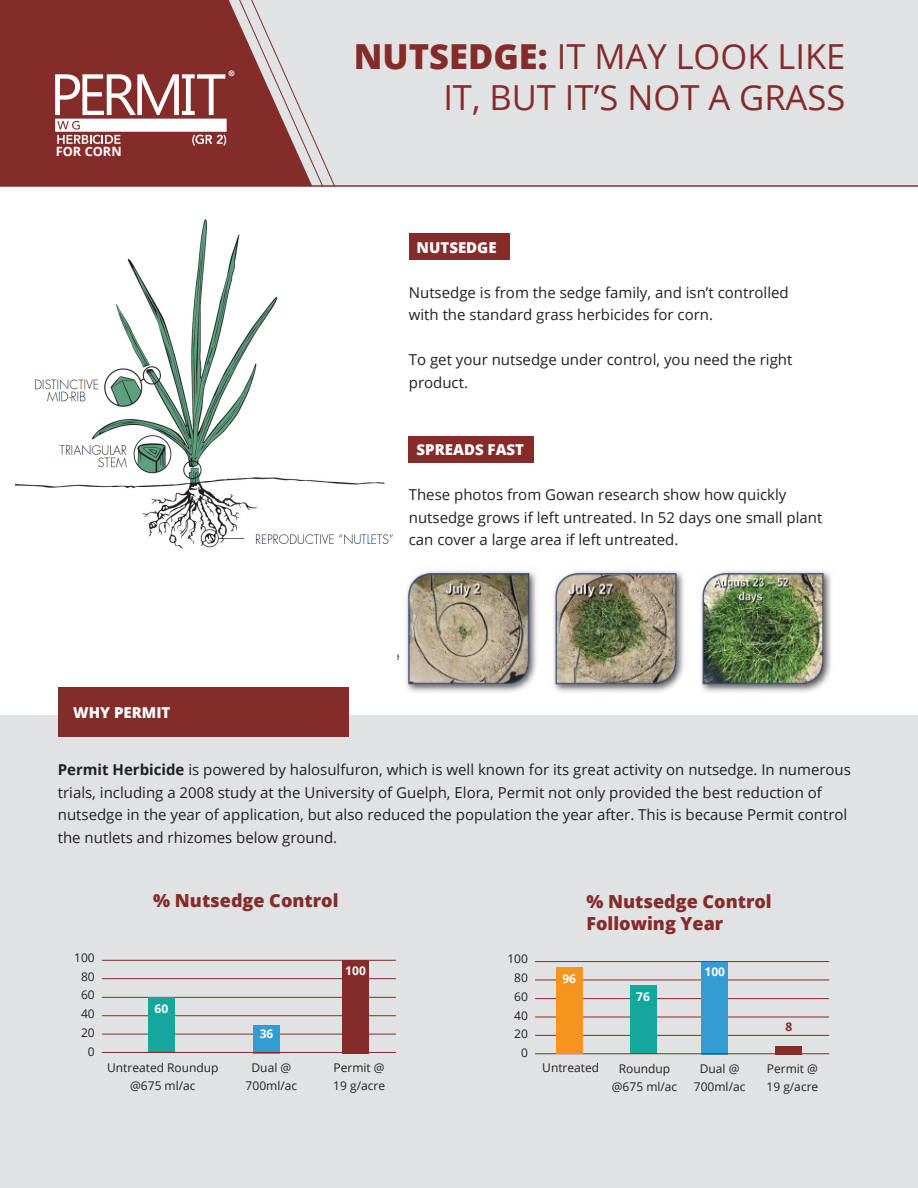
<style>
.page{position:relative;width:918px;height:1188px;background:#fff}
.page>*{position:absolute;margin:0;border:0;box-sizing:border-box;transform-origin:0 0}
.t1{font:34.5px/41.4px "Open Sans";color:#842c2a;text-align:right}
.t2{font:800 18px "Open Sans";color:#842c2a}
.t3{font:15px/22.5px "Open Sans";color:#231f20}
.t4{font:800 15px "Open Sans";color:#fff}
.t5{font:700 12.75px "Open Sans";color:#fff}
.t6{font:12px "Open Sans";color:#231f20}
.t7{font:700 12px "Open Sans";color:#fff}
.t8{font:700 12px "Open Sans";color:#842c2a}
.s1{font-weight:800}
.s2{font-weight:700}
</style>
<div class="page">
<div style="left:1px;top:0;width:917px;height:185px;background:#e1e2e4"></div>
<div style="left:0;top:0;width:55px;height:185px;background:#842c2a"></div>
<hr style="left:0;top:185px;width:918px;height:2px;background:#842c2a">
<img style="left:16px;top:219px;width:393px;height:330px">
<div style="left:409px;top:436px;width:125px;height:27px;background:#842c2a"></div>
<div style="left:409px;top:233px;width:101px;height:27px;background:#842c2a"></div>
<div style="left:0;top:716px;width:918px;height:472px;background:#e1e2e4"></div>
<div style="left:58px;top:687px;width:291px;height:50px;background:#842c2a"></div>
<svg style="left:55px;top:0;width:280px;height:187px"></svg>
<img style="left:398px;top:570px;width:434px;height:123px">
<hr style="left:102px;top:960px;width:294px;height:1px;background:#842c2a">
<hr style="left:102px;top:978px;width:294px;height:1px;background:#842c2a">
<hr style="left:102px;top:997px;width:294px;height:1px;background:#842c2a">
<hr style="left:102px;top:1015px;width:294px;height:1px;background:#842c2a">
<hr style="left:102px;top:1034px;width:294px;height:1px;background:#842c2a">
<div style="left:148px;top:997px;width:27px;height:56px;background:#14a79d"></div>
<div style="left:253px;top:1025px;width:27px;height:28px;background:#339cd3"></div>
<div style="left:342px;top:960px;width:27px;height:93px;background:#842c2a"></div>
<hr style="left:102px;top:1052px;width:294px;height:1px;background:#842c2a">
<hr style="left:535px;top:961px;width:294px;height:1px;background:#842c2a">
<hr style="left:535px;top:980px;width:294px;height:1px;background:#842c2a">
<hr style="left:535px;top:998px;width:294px;height:1px;background:#842c2a">
<hr style="left:535px;top:1017px;width:294px;height:1px;background:#842c2a">
<hr style="left:535px;top:1035px;width:294px;height:1px;background:#842c2a">
<div style="left:630px;top:986px;width:27px;height:68px;background:#14a79d"></div>
<div style="left:701px;top:962px;width:27px;height:92px;background:#339cd3"></div>
<div style="left:775px;top:1046px;width:27px;height:8px;background:#842c2a"></div>
<hr style="left:535px;top:1053px;width:294px;height:1px;background:#842c2a">
<div style="left:556px;top:967px;width:27px;height:86px;background:#f7941d"></div>
<p class="t5" style="left:56px;top:142px;width:67px">FOR CORN</p>
<p class="t4" style="left:73px;top:701px;width:99px">WHY PERMIT</p>
<p class="t1" style="left:354px;top:35px;width:493px"><span class="s1">NUTSEDGE:</span> IT MAY LOOK LIKE<br>IT, BUT IT’S NOT A GRASS</p>
<p class="t4" style="left:417px;top:236px;width:81px">NUTSEDGE</p>
<p class="t3" style="left:409px;top:281px;width:381px">Nutsedge is from the sedge family, and isn’t controlled</p>
<p class="t3" style="left:409px;top:303px;width:306px">with the standard grass herbicides for corn.</p>
<p class="t3" style="left:409px;top:348px;width:385px">To get your nutsedge under control, you need the right product.</p>
<p class="t4" style="left:417px;top:439px;width:109px">SPREADS FAST</p>
<p class="t3" style="left:409px;top:483px;width:415px">These photos from Gowan research show how quickly nutsedge grows if left untreated. In 52 days one small plant can cover a large area if left untreated.</p>
<p class="t3" style="left:58px;top:758px;width:795px"><span class="s2">Permit Herbicide</span> is powered by halosulfuron, which is well known for its great activity on nutsedge. In numerous trials, including a 2008 study at the University of Guelph, Elora, Permit not only provided the best reduction of nutsedge in the year of application, but also reduced the population the year after. This is because Permit control the nutlets and rhizomes below ground.</p>
<p class="t2" style="left:153px;top:886px;width:187px">% Nutsedge Control</p>
<p class="t6" style="left:74px;top:949px;width:22px">100</p>
<p class="t6" style="left:81px;top:968px;width:15px">80</p>
<p class="t6" style="left:81px;top:987px;width:15px">60</p>
<p class="t6" style="left:81px;top:1006px;width:15px">40</p>
<p class="t6" style="left:81px;top:1024px;width:15px">20</p>
<p class="t6" style="left:88px;top:1043px;width:8px">0</p>
<p class="t7" style="left:155px;top:1000px;width:15px">60</p>
<p class="t6" style="left:107px;top:1060px;width:113px">Untreated Roundup</p>
<p class="t6" style="left:130px;top:1078px;width:67px">@675 ml/ac</p>
<p class="t7" style="left:260px;top:1025px;width:15px">36</p>
<p class="t6" style="left:252px;top:1060px;width:41px">Dual @</p>
<p class="t6" style="left:246px;top:1078px;width:53px">700ml/ac</p>
<p class="t7" style="left:345px;top:962px;width:22px">100</p>
<p class="t6" style="left:334px;top:1060px;width:53px">Permit @</p>
<p class="t6" style="left:333px;top:1078px;width:53px">19 g/acre</p>
<p class="t6" style="left:507px;top:951px;width:22px">100</p>
<p class="t6" style="left:514px;top:969px;width:15px">80</p>
<p class="t6" style="left:514px;top:988px;width:15px">60</p>
<p class="t6" style="left:514px;top:1007px;width:15px">40</p>
<p class="t6" style="left:514px;top:1026px;width:15px">20</p>
<p class="t6" style="left:521px;top:1044px;width:8px">0</p>
<p class="t2" style="left:586px;top:888px;width:187px">% Nutsedge Control</p>
<p class="t2" style="left:586px;top:910px;width:138px">Following Year</p>
<p class="t7" style="left:562px;top:970px;width:15px">96</p>
<p class="t7" style="left:636px;top:988px;width:15px">76</p>
<p class="t7" style="left:705px;top:964px;width:22px">100</p>
<p class="t8" style="left:785px;top:1018px;width:8px">8</p>
<p class="t6" style="left:542px;top:1060px;width:58px">Untreated</p>
<p class="t6" style="left:619px;top:1061px;width:53px">Roundup</p>
<p class="t6" style="left:612px;top:1079px;width:67px">@675 ml/ac</p>
<p class="t6" style="left:700px;top:1061px;width:41px">Dual @</p>
<p class="t6" style="left:694px;top:1079px;width:53px">700ml/ac</p>
<p class="t6" style="left:767px;top:1061px;width:53px">Permit @</p>
<p class="t6" style="left:767px;top:1079px;width:53px">19 g/acre</p>
</div>
